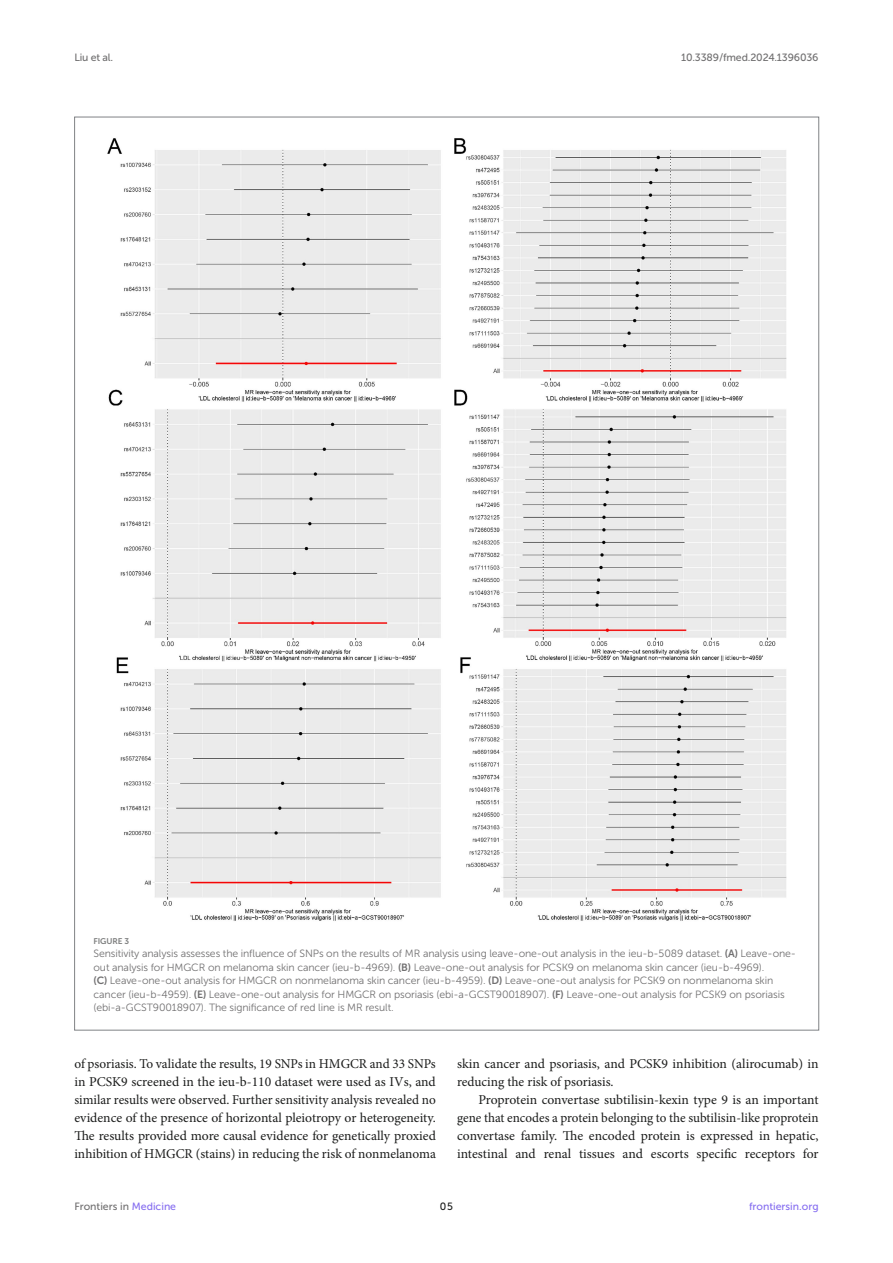
<style>
.page{position:relative;width:893px;height:1263px;background:#fff}
.page>*{position:absolute;margin:0;border:0;box-sizing:border-box;transform-origin:0 0}
.TEXT_FLUSH{font:13.5px/18px "Minion Pro";color:#1b1c1b;text-align:justify}
.TEXT{font:13.5px/18px "Minion Pro";color:#1b1c1b;text-align:justify}
.FIG_LEG{font:10.5px/13.5px "Museo Sans 300";letter-spacing:-.01em;color:#706f70}
.t1{font:10.5px "Museo Sans 500";letter-spacing:-.015em;color:#706f70}
.t2{font:10.5px "Museo Sans 500";color:#856df0}
.t3{font:10.5px "Museo Sans 500";color:#1b1c1b}
.FIG_HD{font:8.25px "Museo Sans 700";letter-spacing:-.01em;color:#7e7f7f}
.s1{font-family:"Museo Sans 700"}
.s2{color:#856df0}
</style>
<div class="page">
<img style="left:107px;top:138px;width:680px;height:783px">
<p class="t1" style="left:74px;top:51px;width:40px">Liu et al.</p>
<p class="t1" style="left:681px;top:51px;width:139px">10.3389/fmed.2024.1396036</p>
<p class="FIG_HD" style="left:94px;top:936px;width:37px">FIGURE 3</p>
<p class="FIG_LEG" style="left:94px;top:947px;width:704px">Sensitivity analysis assesses the influence of SNPs on the results of MR analysis using leave-one-out analysis in the ieu-b-5089 dataset. <span class="s1">(A)</span> Leave-one&shy;out analysis for HMGCR on melanoma skin cancer (ieu-b-4969). <span class="s1">(B)</span> Leave-one-out analysis for PCSK9 on melanoma skin cancer (ieu-b-4969).<br><span class="s1">(C)</span> Leave-one-out analysis for HMGCR on nonmelanoma skin cancer (ieu-b-4959). <span class="s1">(D)</span> Leave-one-out analysis for PCSK9 on nonmelanoma skin cancer (ieu-b-4959). <span class="s1">(E)</span> Leave-one-out analysis for HMGCR on psoriasis (ebi-a-GCST90018907). <span class="s1">(F)</span> Leave-one-out analysis for PCSK9 on psoriasis (ebi-a-GCST90018907). The significance of red line is MR result.</p>
<p class="TEXT_FLUSH" style="left:74px;top:1055px;width:363px">of psoriasis. To validate the results, 19 SNPs in HMGCR and 33 SNPs in PCSK9 screened in the ieu-b-110 dataset were used as IVs, and similar results were observed. Further sensitivity analysis revealed no evidence of the presence of horizontal pleiotropy or heterogeneity.<br>The results provided more causal evidence for genetically proxied inhibition of HMGCR (stains) in reducing the risk of nonmelanoma</p>
<p class="TEXT_FLUSH" style="left:457px;top:1055px;width:363px">skin cancer and psoriasis, and PCSK9 inhibition (alirocumab) in reducing the risk of psoriasis.</p>
<p class="TEXT" style="left:457px;top:1091px;width:363px;text-indent:21px">Proprotein convertase subtilisin-kexin type 9 is an important gene that encodes a protein belonging to the subtilisin-like proprotein convertase family. The encoded protein is expressed in hepatic, intestinal and renal tissues and escorts specific receptors for</p>
<p class="t1" style="left:74px;top:1200px;width:103px">Frontiers in <span class="s2">Medicine</span></p>
<p class="t3" style="left:440px;top:1200px;width:14px">05</p>
<p class="t2" style="left:749px;top:1200px;width:71px">frontiersin.org</p>
</div>
